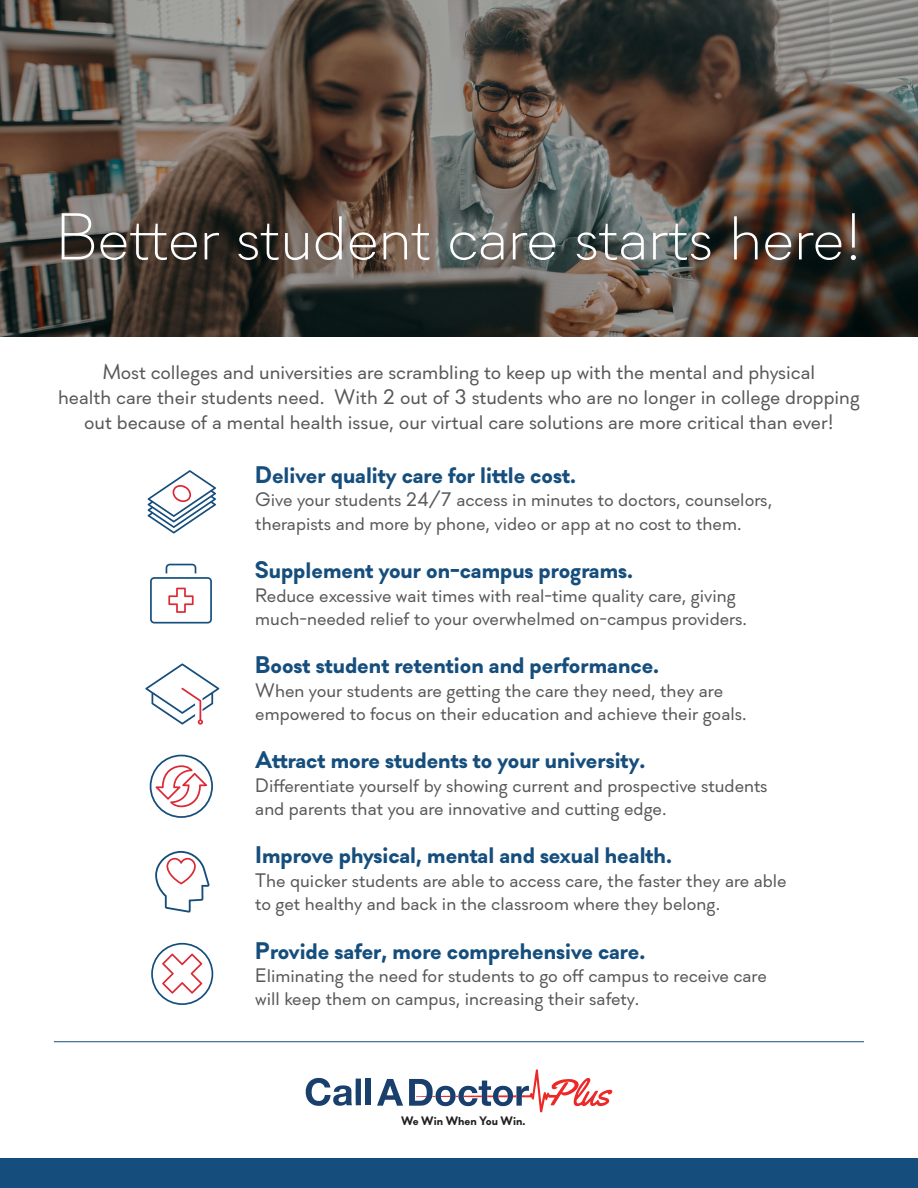
<style>
.page{position:relative;width:918px;height:1188px;background:#fff}
.page>*{position:absolute;margin:0;border:0;box-sizing:border-box;transform-origin:0 0}
.t1{font:300 66px "Soin Sans";color:#fff}
.t2{font:700 24px "Soin Sans";color:#154e7d}
.t3{font:21px/25.2px "Soin Sans";color:#57585a;text-align:center}
.t4{font:19.5px/23.4px "Soin Sans";color:#57585a}
.t5{font:700 12.3px "Soin Sans";color:#231f20}
</style>
<div class="page">
<img style="left:0;top:0;width:918px;height:336px">
<hr style="left:54px;top:1041px;width:810px;height:1px;background:#154e7d">
<svg style="left:377px;top:1079px;width:26px;height:27px"></svg>
<div style="left:365px;top:1079px;width:6px;height:26px;background:#193f6d"></div>
<svg style="left:306px;top:1078px;width:55px;height:28px"></svg>
<svg style="left:409px;top:1069px;width:203px;height:43px"></svg>
<svg style="left:155px;top:851px;width:55px;height:62px"></svg>
<svg style="left:148px;top:470px;width:68px;height:64px"></svg>
<svg style="left:150px;top:564px;width:62px;height:60px"></svg>
<svg style="left:151px;top:943px;width:62px;height:62px"></svg>
<svg style="left:145px;top:663px;width:74px;height:62px"></svg>
<svg style="left:150px;top:755px;width:63px;height:63px"></svg>
<div style="left:0;top:1159px;width:918px;height:29px;background:#154e7d"></div>
<p class="t1" style="left:56px;top:199px;width:808px">Better student care starts here!</p>
<p class="t3" style="left:58px;top:360px;width:803px">Most colleges and universities are scrambling to keep up with the mental and physical<br>health care their students need. With 2 out of 3 students who are no longer in college dropping out because of a mental health issue, our virtual care solutions are more critical than ever!</p>
<p class="t2" style="left:255px;top:460px;width:322px">Deliver quality care for little cost.</p>
<p class="t4" style="left:255px;top:489px;width:518px">Give your students 24/7 access in minutes to doctors, counselors, therapists and more by phone, video or app at no cost to them.</p>
<p class="t2" style="left:255px;top:555px;width:379px">Supplement your on-campus programs.</p>
<p class="t4" style="left:255px;top:584px;width:493px">Reduce excessive wait times with real-time quality care, giving much-needed relief to your overwhelmed on-campus providers.</p>
<p class="t2" style="left:255px;top:650px;width:405px">Boost student retention and performance.</p>
<p class="t4" style="left:255px;top:679px;width:493px">When your students are getting the care they need, they are empowered to focus on their education and achieve their goals.</p>
<p class="t2" style="left:255px;top:745px;width:392px">Attract more students to your university.</p>
<p class="t4" style="left:255px;top:774px;width:514px">Differentiate yourself by showing current and prospective students and parents that you are innovative and cutting edge.</p>
<p class="t2" style="left:255px;top:840px;width:418px">Improve physical, mental and sexual health.</p>
<p class="t4" style="left:255px;top:869px;width:533px">The quicker students are able to access care, the faster they are able to get healthy and back in the classroom where they belong.</p>
<p class="t2" style="left:255px;top:936px;width:391px">Provide safer, more comprehensive care.</p>
<p class="t4" style="left:255px;top:964px;width:513px">Eliminating the need for students to go off campus to receive care will keep them on campus, increasing their safety.</p>
<p class="t5" style="left:401px;top:1113px;width:126px">We Win When You Win.</p>
</div>
